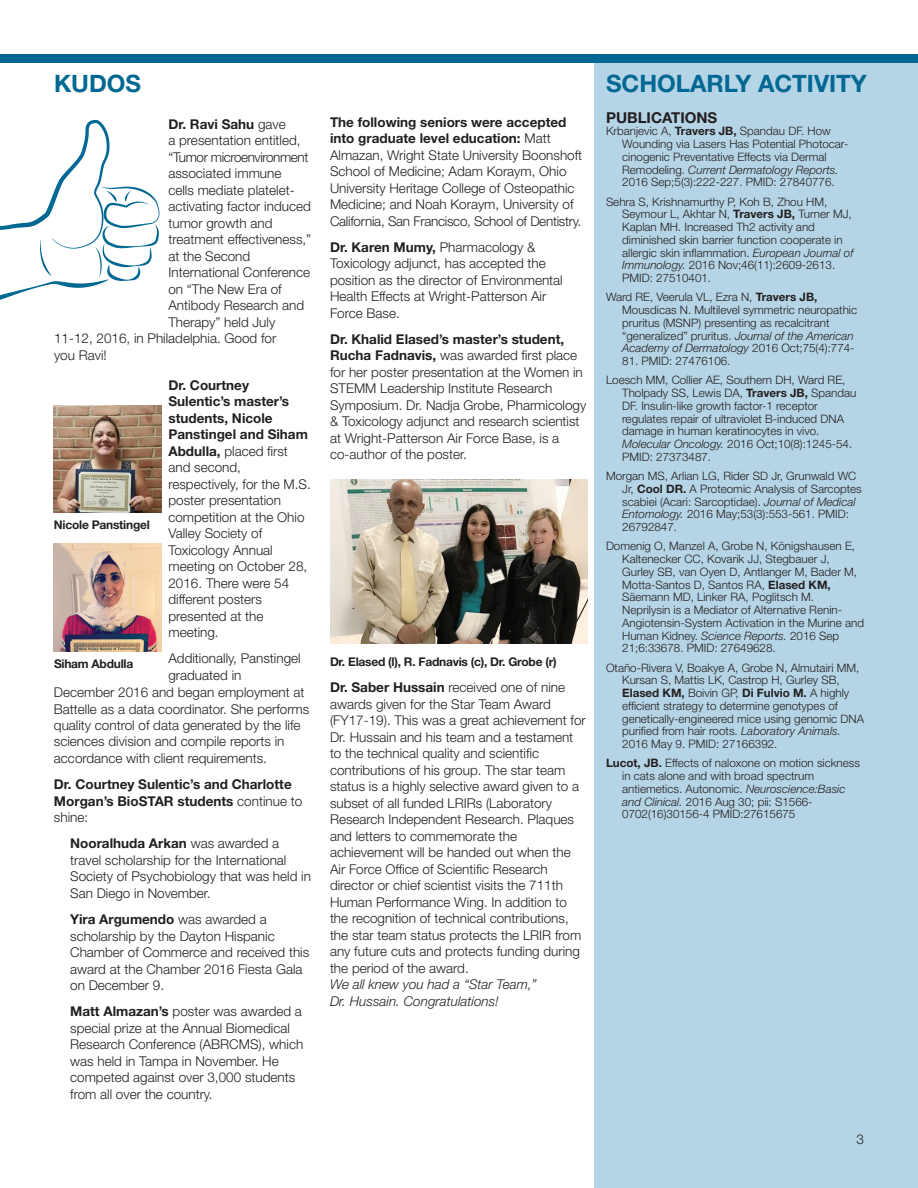
<style>
.page{position:relative;width:918px;height:1188px;background:#fff}
.page>*{position:absolute;margin:0;border:0;box-sizing:border-box;transform-origin:0 0}
.t1{font:700 24px "Helvetica Neue LT Std";color:#006893}
.t2{font:700 15px "Helvetica Neue LT Std";color:#231f20}
.t3{font:300 13.5px/16.5px "Helvetica Neue LT Std";color:#231f20}
.t4{font:700 13.5px/16.5px "Helvetica Neue LT Std";color:#231f20}
.t5{font:italic 300 13.5px/16.5px "Helvetica Neue LT Std";color:#231f20}
.t6{font:300 13.5px "Helvetica Neue LT Std";letter-spacing:-.03em;color:#231f20}
.t7{font:700 12px "Helvetica Neue LT Std";letter-spacing:-.02em;color:#231f20}
.t8{font:300 11.7px/12.8px "Helvetica Neue LT Std";color:#231f20}
.s1{font-weight:300}
.s2{font-weight:700}
.s3{font-style:italic}
</style>
<div class="page">
<div style="left:594px;top:58px;width:324px;height:1130px;background:#b5d4e5"></div>
<div style="left:0;top:54px;width:918px;height:9px;background:#006893"></div>
<img style="left:54px;top:405px;width:108px;height:108px">
<img style="left:54px;top:544px;width:108px;height:108px">
<svg style="left:0;top:120px;width:160px;height:180px"></svg>
<img style="left:331px;top:480px;width:256px;height:164px">
<h1 class="t1" style="left:54px;top:68px;width:89px">KUDOS</h1>
<p class="t4" style="left:168px;top:115px;width:119px">Dr. Ravi Sahu <span class="s1">gave</span></p>
<p class="t3" style="left:168px;top:132px;width:134px">a presentation entitled,</p>
<p class="t6" style="left:168px;top:148px;width:141px">“Tumor microenvironment</p>
<p class="t3" style="left:168px;top:165px;width:115px">associated immune</p>
<p class="t3" style="left:168px;top:181px;width:128px">cells mediate platelet-</p>
<p class="t3" style="left:168px;top:198px;width:144px">activating factor induced</p>
<p class="t3" style="left:168px;top:214px;width:106px">tumor growth and</p>
<p class="t3" style="left:168px;top:231px;width:144px">treatment effectiveness,”</p>
<p class="t3" style="left:168px;top:247px;width:83px">at the Second</p>
<p class="t3" style="left:168px;top:264px;width:143px">International Conference</p>
<p class="t3" style="left:168px;top:280px;width:115px">on “The New Era of</p>
<p class="t3" style="left:168px;top:297px;width:137px">Antibody Research and</p>
<p class="t3" style="left:168px;top:313px;width:108px">Therapy” held July</p>
<p class="t3" style="left:54px;top:330px;width:224px">11-12, 2016, in Philadelphia. Good for</p>
<p class="t3" style="left:54px;top:346px;width:54px">you Ravi!</p>
<p class="t3" style="left:168px;top:376px;width:144px"><span class="s2">Dr. Courtney<br>Sulentic’s master’s students, Nicole<br>Panstingel and Siham<br>Abdulla,</span> placed first and second, respectively, for the M.S. poster presentation competition at the Ohio<br>Valley Society of<br>Toxicology Annual meeting on October 28,<br>2016. There were 54 different posters presented at the meeting.</p>
<p class="t3" style="left:168px;top:650px;width:134px">Additionally, Panstingel</p>
<p class="t3" style="left:168px;top:667px;width:75px">graduated in</p>
<p class="t3" style="left:54px;top:684px;width:252px">December 2016 and began employment at</p>
<p class="t3" style="left:54px;top:700px;width:257px">Battelle as a data coordinator. She performs</p>
<p class="t3" style="left:54px;top:717px;width:248px">quality control of data generated by the life</p>
<p class="t3" style="left:54px;top:733px;width:232px">sciences division and compile reports in</p>
<p class="t3" style="left:54px;top:750px;width:215px">accordance with client requirements.</p>
<p class="t4" style="left:54px;top:776px;width:250px">Dr. Courtney Sulentic’s and Charlotte<br>Morgan’s BioSTAR students <span class="s1">continue to shine:</span></p>
<p class="t3" style="left:70px;top:835px;width:242px"><span class="s2">Nooralhuda Arkan</span> was awarded a travel scholarship for the International Society of Psychobiology that was held in San Diego in November.</p>
<p class="t3" style="left:70px;top:911px;width:241px"><span class="s2">Yira Argumendo</span> was awarded a scholarship by the Dayton Hispanic<br>Chamber of Commerce and received this award at the Chamber 2016 Fiesta Gala on December 9.</p>
<p class="t3" style="left:70px;top:1003px;width:235px"><span class="s2">Matt Almazan’s</span> poster was awarded a special prize at the Annual Biomedical Research Conference (ABRCMS), which was held in Tampa in November. He competed against over 3,000 students from all over the country.</p>
<p class="t7" style="left:54px;top:517px;width:97px">Nicole Panstingel</p>
<p class="t7" style="left:54px;top:656px;width:81px">Siham Abdulla</p>
<p class="t3" style="left:330px;top:113px;width:254px"><span class="s2">The following seniors were accepted into graduate level education:</span> Matt Almazan, Wright State University Boonshoft School of Medicine; Adam Koraym, Ohio University Heritage College of Osteopathic Medicine; and Noah Koraym, University of California, San Francisco, School of Dentistry.</p>
<p class="t3" style="left:330px;top:238px;width:234px"><span class="s2">Dr. Karen Mumy,</span> Pharmacology &amp;<br>Toxicology adjunct, has accepted the position as the director of Environmental<br>Health Effects at Wright-Patterson Air<br>Force Base.</p>
<p class="t3" style="left:330px;top:331px;width:258px"><span class="s2">Dr. Khalid Elased’s master’s student, Rucha Fadnavis,</span> was awarded first place for her poster presentation at the Women in STEMM Leadership Institute Research Symposium. Dr. Nadja Grobe, Pharmicology &amp; Toxicology adjunct and research scientist at Wright-Patterson Air Force Base, is a co-author of the poster.</p>
<p class="t7" style="left:330px;top:655px;width:228px">Dr. Elased (l), R. Fadnavis (c), Dr. Grobe (r)</p>
<p class="t3" style="left:330px;top:679px;width:257px"><span class="s2">Dr. Saber Hussain</span> received one of nine awards given for the Star Team Award (FY17-19). This was a great achievement for Dr. Hussain and his team and a testament to the technical quality and scientific contributions of his group. The star team status is a highly selective award given to a subset of all funded LRIRs (Laboratory Research Independent Research. Plaques and letters to commemorate the achievement will be handed out when the Air Force Office of Scientific Research director or chief scientist visits the 711th Human Performance Wing. In addition to the recognition of technical contributions, the star team status protects the LRIR from any future cuts and protects funding during the period of the award.</p>
<p class="t5" style="left:330px;top:976px;width:208px">We all knew you had a “Star Team,”<br>Dr. Hussain. Congratulations!</p>
<h1 class="t1" style="left:606px;top:68px;width:262px">SCHOLARLY ACTIVITY</h1>
<p class="t2" style="left:606px;top:108px;width:113px">PUBLICATIONS</p>
<p class="t8" style="left:622px;top:125px;width:228px;text-indent:-16px">Krbanjevic A, <span class="s2">Travers JB,</span> Spandau DF. How Wounding via Lasers Has Potential Photocar&shy;cinogenic Preventative Effects via Dermal Remodeling. <span class="s3">Current Dermatology Reports.<br></span>2016 Sep;5(3):222-227. PMID: 27840776.</p>
<p class="t8" style="left:622px;top:195px;width:233px;text-indent:-16px">Sehra S, Krishnamurthy P, Koh B, Zhou HM, Seymour L, Akhtar N, <span class="s2">Travers JB,</span> Turner MJ, Kaplan MH. Increased Th2 activity and diminished skin barrier function cooperate in allergic skin inflammation. <span class="s3">European Journal of Immunology.</span> 2016 Nov;46(11):2609-2613.<br>PMID: 27510401.</p>
<p class="t8" style="left:622px;top:291px;width:236px;text-indent:-16px">Ward RE, Veerula VL, Ezra N, <span class="s2">Travers JB, </span>Mousdicas N. Multilevel symmetric neuropathic pruritus (MSNP) presenting as recalcitrant “generalized” pruritus. <span class="s3">Journal of the American Academy of Dermatology</span> 2016 Oct;75(4):774-</p>
<p class="t8" style="left:606px;top:351px;width:241px;line-height:19.2px;text-indent:16px">81. PMID: 27476106.<br>Loesch MM, Collier AE, Southern DH, Ward RE,</p>
<p class="t8" style="left:622px;top:386px;width:236px">Tholpady SS, Lewis DA, <span class="s2">Travers JB,</span> Spandau DF. Insulin-like growth factor-1 receptor regulates repair of ultraviolet B-induced DNA damage in human keratinocytes in vivo.<br><span class="s3">Molecular Oncology.</span> 2016 Oct;10(8):1245-54.<br>PMID: 27373487.</p>
<p class="t8" style="left:622px;top:469px;width:241px;text-indent:-16px">Morgan MS, Arlian LG, Rider SD Jr, Grunwald WC Jr, <span class="s2">Cool DR.</span> A Proteomic Analysis of Sarcoptes scabiei (Acari: Sarcoptidae). <span class="s3">Journal of Medical Entomology.</span> 2016 May;53(3):553-561. PMID:<br>26792847.</p>
<p class="t8" style="left:622px;top:540px;width:243px;text-indent:-16px">Domenig O, Manzel A, Grobe N, Königshausen E, Kaltenecker CC, Kovarik JJ, Stegbauer J, Gurley SB, van Oyen D, Antlanger M, Bader M, Motta-Santos D, Santos RA, <span class="s2">Elased KM, </span>Säemann MD, Linker RA, Poglitsch M.<br>Neprilysin is a Mediator of Alternative Renin-Angiotensin-System Activation in the Murine and Human Kidney. <span class="s3">Science Reports.</span> 2016 Sep 21;6:33678. PMID: 27649628.</p>
<p class="t8" style="left:622px;top:661px;width:243px;text-indent:-16px">Otaño-Rivera V, Boakye A, Grobe N, Almutairi MM, Kursan S, Mattis LK, Castrop H, Gurley SB, <span class="s2">Elased KM,</span> Boivin GP, <span class="s2">Di Fulvio M.</span> A highly efficient strategy to determine genotypes of genetically-engineered mice using genomic DNA purified from hair roots. <span class="s3">Laboratory Animals.<br></span>2016 May 9. PMID: 27166392.</p>
<p class="t8" style="left:622px;top:757px;width:239px;text-indent:-16px"><span class="s2">Lucot, JB.</span> Effects of naloxone on motion sickness in cats alone and with broad spectrum antiemetics. Autonomic. <span class="s3">Neuroscience:Basic and Clinical.</span> 2016 Aug 30; pii: S1566- 0702(16)30156-4 PMID:27615675</p>
<p class="t3" style="left:856px;top:1130px;width:9px">3</p>
</div>
